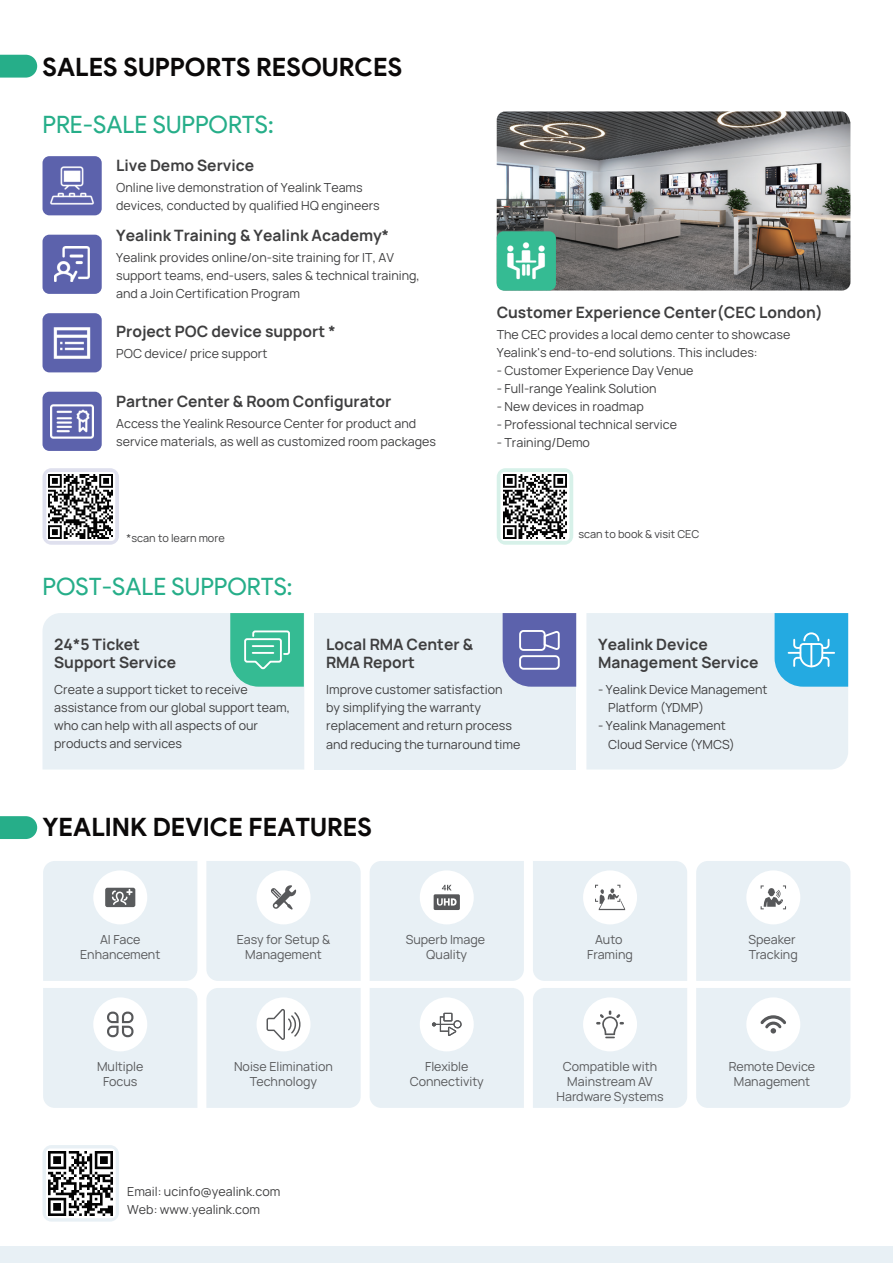
<style>
.page{position:relative;width:893px;height:1263px;background:#fff}
.page>*{position:absolute;margin:0;border:0;box-sizing:border-box;transform-origin:0 0}
.t1{font:700 25.35px "Product Sans";color:#0b0909}
.t2{font:24px "Product Sans";color:#26ae89}
.t3{font:700 15px/18px "Manrope 3";color:#3e3e3f}
.t4{font:12px/18px "Manrope 3";color:#3e3e3f}
.t5{font:12px/15px "Manrope 3";color:#57585a;text-align:center}
.t6{font:10.5px "Manrope 3";color:#3e3e3f}
</style>
<div class="page">
<svg style="left:43px;top:861px;width:154px;height:120px;background:#e6edf1"></svg>
<svg style="left:206px;top:861px;width:155px;height:120px;background:#e8eff4"></svg>
<svg style="left:370px;top:861px;width:154px;height:120px;background:#e7eef3"></svg>
<svg style="left:533px;top:861px;width:154px;height:120px;background:#e9f0f4"></svg>
<svg style="left:696px;top:861px;width:154px;height:120px;background:#e9f0f4"></svg>
<svg style="left:43px;top:988px;width:154px;height:120px;background:#e8eff3"></svg>
<svg style="left:370px;top:988px;width:154px;height:120px;background:#e9f0f4"></svg>
<svg style="left:696px;top:988px;width:154px;height:120px;background:#e9f0f4"></svg>
<svg style="left:533px;top:988px;width:154px;height:120px;background:#e9f0f4"></svg>
<svg style="left:206px;top:988px;width:155px;height:120px;background:#e9f0f4"></svg>
<div style="left:43px;top:1145px;width:76px;height:76px;background:#e8f0f5;border-radius:9px"></div>
<svg style="left:586px;top:613px;width:262px;height:156px;background:#d1e7f2"></svg>
<div style="left:314px;top:613px;width:262px;height:156px;background:#e8f0f5"></div>
<svg style="left:503px;top:613px;width:73px;height:74px;background:#6d73b5"></svg>
<svg style="left:43px;top:613px;width:261px;height:156px;background:#d3e9e9"></svg>
<hr style="left:253px;top:645px;width:20px;height:2px;background:#fff">
<hr style="left:253px;top:652px;width:20px;height:2px;background:#fff">
<div style="left:43px;top:156px;width:59px;height:59px;background:#5c62ac;border-radius:7px"></div>
<div style="left:43px;top:235px;width:59px;height:59px;background:#5c62ac;border-radius:7px"></div>
<div style="left:43px;top:313px;width:59px;height:59px;background:#5c62ac;border-radius:7px"></div>
<div style="left:43px;top:392px;width:59px;height:59px;background:#5c62ac;border-radius:7px"></div>
<img style="left:50px;top:166px;width:44px;height:39px">
<img style="left:55px;top:247px;width:35px;height:35px">
<img style="left:54px;top:327px;width:37px;height:32px">
<img style="left:51px;top:404px;width:42px;height:35px">
<div style="left:43px;top:468px;width:76px;height:77px;background:#dfe0ee;border-radius:9px"></div>
<svg style="left:46px;top:472px;width:69px;height:69px"></svg>
<img style="left:49px;top:474px;width:64px;height:64px">
<div style="left:497px;top:468px;width:76px;height:77px;background:linear-gradient(to bottom,#dcf3ec,#dcf3ec);border-radius:9px"></div>
<div style="left:501px;top:472px;width:68px;height:69px;background:#fff;border-radius:4px"></div>
<img style="left:503px;top:474px;width:64px;height:64px">
<img style="left:497px;top:111px;width:353px;height:179px">
<div style="left:497px;top:231px;width:59px;height:59px;background:#35bb93;border-radius:7px"></div>
<img style="left:507px;top:242px;width:38px;height:38px">
<svg style="left:0;top:55px;width:37px;height:23px"></svg>
<svg style="left:0;top:816px;width:37px;height:23px"></svg>
<div style="left:0;top:1246px;width:893px;height:17px;background:#e8f0f5"></div>
<svg style="left:46px;top:1148px;width:70px;height:70px"></svg>
<img style="left:49px;top:1151px;width:64px;height:64px">
<h1 class="t1" style="left:43px;top:51px;width:361px">SALES SUPPORTS RESOURCES</h1>
<h2 class="t2" style="left:43px;top:111px;width:233px">PRE-SALE SUPPORTS:</h2>
<p class="t3" style="left:116px;top:157px;width:140px">Live Demo Service</p>
<p class="t4" style="left:116px;top:179px;width:265px">Online live demonstration of Yealink Teams devices, conducted by qualified HQ engineers</p>
<p class="t3" style="left:116px;top:226px;width:275px">Yealink Training &amp; Yealink Academy*</p>
<p class="t4" style="left:116px;top:248px;width:305px">Yealink provides online/on-site training for IT, AV support teams, end-users, sales &amp; technical training, and a Join Certification Program</p>
<p class="t3" style="left:116px;top:323px;width:221px">Project POC device support *</p>
<p class="t4" style="left:116px;top:345px;width:153px">POC device/ price support</p>
<p class="t3" style="left:116px;top:392px;width:277px">Partner Center &amp; Room Configurator</p>
<p class="t4" style="left:116px;top:414px;width:321px">Access the Yealink Resource Center for product and service materials, as well as customized room packages</p>
<p class="t3" style="left:497px;top:304px;width:328px">Customer Experience Center(CEC London)</p>
<p class="t4" style="left:497px;top:326px;width:295px">The CEC provides a local demo center to showcase<br>Yealink's end-to-end solutions. This includes:</p>
<p class="t4" style="left:497px;top:362px;width:198px">- Customer Experience Day Venue</p>
<p class="t4" style="left:497px;top:380px;width:161px">- Full-range Yealink Solution</p>
<p class="t4" style="left:497px;top:398px;width:149px">- New devices in roadmap</p>
<p class="t4" style="left:497px;top:416px;width:182px">- Professional technical service</p>
<p class="t4" style="left:497px;top:434px;width:95px">- Training/Demo</p>
<p class="t6" style="left:127px;top:531px;width:100px">*scan to learn more</p>
<p class="t6" style="left:578px;top:528px;width:122px">scan to book &amp; visit CEC</p>
<h2 class="t2" style="left:43px;top:573px;width:251px">POST-SALE SUPPORTS:</h2>
<p class="t3" style="left:54px;top:635px;width:123px">24*5 Ticket<br>Support Service</p>
<p class="t4" style="left:54px;top:681px;width:237px">Create a support ticket to receive assistance from our global support team, who can help with all aspects of our products and services</p>
<p class="t3" style="left:326px;top:635px;width:149px">Local RMA Center &amp;<br>RMA Report</p>
<p class="t4" style="left:326px;top:681px;width:196px">Improve customer satisfaction<br>by simplifying the warranty replacement and return process and reducing the turnaround time</p>
<h1 class="t1" style="left:43px;top:811px;width:331px">YEALINK DEVICE FEATURES</h1>
<p class="t3" style="left:598px;top:635px;width:162px">Yealink Device<br>Management Service</p>
<p class="t4" style="left:608px;top:681px;width:161px;text-indent:-10px">- Yealink Device Management<br>Platform (YDMP)</p>
<p class="t4" style="left:608px;top:717px;width:128px;text-indent:-10px">- Yealink Management<br>Cloud Service (YMCS)</p>
<p class="t5" style="left:80px;top:932px;width:82px">AI Face<br>Enhancement</p>
<p class="t5" style="left:237px;top:932px;width:95px">Easy for Setup &amp;<br>Management</p>
<p class="t5" style="left:406px;top:932px;width:81px">Superb Image<br>Quality</p>
<p class="t5" style="left:587px;top:932px;width:47px">Auto<br>Framing</p>
<p class="t5" style="left:748px;top:932px;width:51px;text-align:left">Speaker<br>Tracking</p>
<p class="t5" style="left:97px;top:1059px;width:48px">Multiple<br>Focus</p>
<p class="t5" style="left:234px;top:1059px;width:100px">Noise Elimination<br>Technology</p>
<p class="t5" style="left:410px;top:1059px;width:76px">Flexible<br>Connectivity</p>
<p class="t5" style="left:729px;top:1059px;width:88px">Remote Device<br>Management</p>
<p class="t5" style="left:556px;top:1059px;width:109px">Compatible with<br>Mainstream AV<br>Hardware Systems</p>
<p class="t4" style="left:127px;top:1183px;width:155px">Email: ucinfo@yealink.com<br>Web: www.yealink.com</p>
</div>
